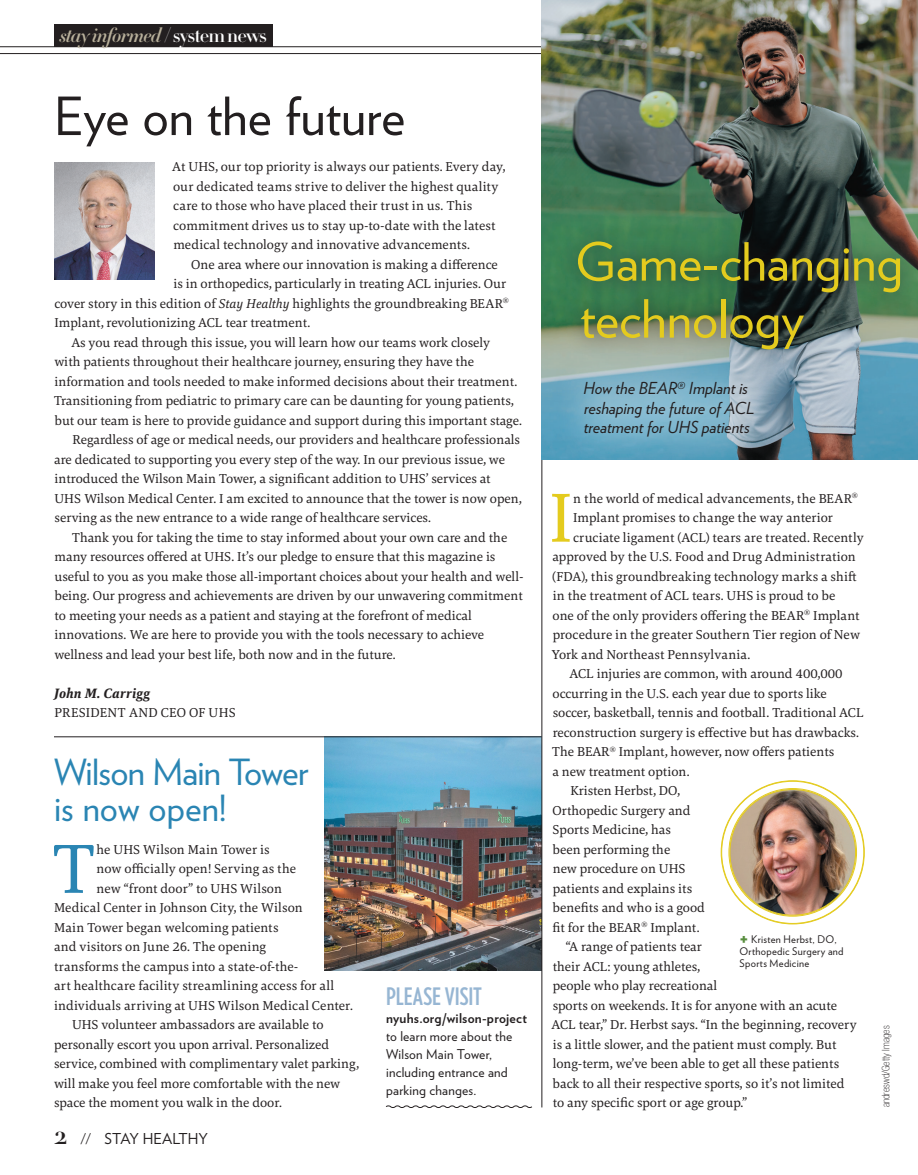
<style>
.page{position:relative;width:918px;height:1175px;background:#fff}
.page>*{position:absolute;margin:0;border:0;box-sizing:border-box;transform-origin:0 0}
.Body_drop_cap_UHS{font:72.75px "Carrara";color:#e4cb1e}
.Body_drop_cap_UHS-2{font:72.75px "Carrara";color:#2a85b3}
.Short_Takes_Head_UHS{font:52.5px/57px "Verlag";letter-spacing:-.005em;color:#e4cb1e}
.Short_Takes_Head_UHS-2{font:52.5px "Verlag";color:#231f20}
.Short_Takes_Sidebar_Head_UHS{font:36px/36px "Verlag";letter-spacing:-.02em;color:#2a85b3}
.CTA_Body_UHS{font:700 24px "Verlag Compressed";letter-spacing:-.005em;color:#97b6d3}
.t1{font:19.95px "Didot HTF B24 Bold Ital";letter-spacing:-.04em;color:#b8b09b}
.Short_Takes_Deck_UHS{font:italic 16.5px/19.5px "Verlag";letter-spacing:-.005em;color:#231f20}
.t2{font:15px "Verlag";color:#231f20}
.Body_no_indent_UHS{font:italic 800 14.25px "Carrara";letter-spacing:.005em;color:#231f20}
.Body_indent_UHS{font:13.5px/19.5px "Carrara";color:#231f20}
.Body_drop_cap_UHS-3{font:13.5px "Carrara";letter-spacing:.01em;color:#231f20}
.Body_no_indent_UHS-2{font:13.5px/19.5px "Carrara";letter-spacing:.01em;color:#231f20}
.CTA_Body_UHS-2{font:13.5px/18px "Verlag";letter-spacing:.015em;color:#231f20}
.Caption_body_UHS{font:10.5px/12px "Verlag";letter-spacing:.025em;color:#231f20}
.caption_body{font:100 condensed 10.5px "Helvetica Neue LT Std";color:#231f20}
.s1{font-family:"Didot HTF B24 Bold";color:#fff}
.s2{font-style:italic}
.s3{font-family:"Didot HTF B24 Bold";font-size:28.5px}
.s4{font-family:"Helvetica Neue LT Std";font-weight:300}
.s5{font-weight:700}
.s6{font-weight:900;font-size:19.5px;color:#588e3e}
</style>
<div class="page">
<hr style="left:0;top:53px;width:918px;height:1px;background:#231f20">
<hr style="left:0;top:46px;width:918px;height:1px;background:#231f20">
<div style="left:54px;top:24px;width:218px;height:23px;background:#231f20"></div>
<img style="left:324px;top:737px;width:218px;height:233px">
<hr style="left:542px;top:47px;width:1px;height:1060px;background:#231f20">
<img style="left:542px;top:0;width:376px;height:459px">
<div style="left:559px;top:222px;width:359px;height:147px;background:#231f20;opacity:.35"></div>
<img style="left:730px;top:789px;width:126px;height:126px;border-radius:63px">
<img style="left:54px;top:162px;width:101px;height:117px">
<hr style="left:54px;top:736px;width:488px;height:1px;background:#231f20">
<div style="left:552px;top:349px;width:231px;height:118px;background:#fff;opacity:.55"></div>
<svg style="left:385px;top:1105px;width:147px;height:3px"></svg>
<h3 class="t1" style="left:59px;top:23px;width:209px">stay informed <span class="s1">/ system news</span></h3>
<p class="Short_Takes_Head_UHS-2" style="left:54px;top:77px;width:353px">Eye on the future</p>
<p class="Body_no_indent_UHS-2" style="left:172px;top:157px;width:335px">At UHS, our top priority is always our patients. Every day, our dedicated teams strive to deliver the highest quality care to those who have placed their trust in us. This commitment drives us to stay up-to-date with the latest medical technology and innovative advancements.</p>
<p class="Body_indent_UHS" style="left:191px;top:254px;width:308px">One area where our innovation is making a difference</p>
<p class="Body_indent_UHS" style="left:173px;top:274px;width:334px">is in orthopedics, particularly in treating ACL injuries. Our</p>
<p class="Body_indent_UHS" style="left:54px;top:293px;width:456px">cover story in this edition of <span class="s2">Stay Healthy</span> highlights the groundbreaking BEAR<sup>®</sup></p>
<p class="Body_indent_UHS" style="left:54px;top:313px;width:258px">Implant, revolutionizing ACL tear treatment.</p>
<p class="Body_indent_UHS" style="left:54px;top:332px;width:470px;text-indent:18px">As you read through this issue, you will learn how our teams work closely<br>with patients throughout their healthcare journey, ensuring they have the information and tools needed to make informed decisions about their treatment.<br>Transitioning from pediatric to primary care can be daunting for young patients, but our team is here to provide guidance and support during this important stage.</p>
<p class="Body_indent_UHS" style="left:54px;top:430px;width:469px;text-indent:18px">Regardless of age or medical needs, our providers and healthcare professionals are dedicated to supporting you every step of the way. In our previous issue, we introduced the Wilson Main Tower, a significant addition to UHS’ services at<br>UHS Wilson Medical Center. I am excited to announce that the tower is now open, serving as the new entrance to a wide range of healthcare services.</p>
<p class="Body_indent_UHS" style="left:54px;top:527px;width:471px;text-indent:17px">Thank you for taking the time to stay informed about your own care and the many resources offered at UHS. It’s our pledge to ensure that this magazine is useful to you as you make those all-important choices about your health and well&shy;being. Our progress and achievements are driven by our unwavering commitment to meeting your needs as a patient and staying at the forefront of medical innovations. We are here to provide you with the tools necessary to achieve wellness and lead your best life, both now and in the future.</p>
<p class="Body_no_indent_UHS" style="left:54px;top:684px;width:97px">John M. Carrigg</p>
<p class="Body_no_indent_UHS-2" style="left:54px;top:703px;width:183px">PRESIDENT AND CEO OF UHS</p>
<p class="Short_Takes_Sidebar_Head_UHS" style="left:54px;top:752px;width:256px">Wilson Main Tower is now open!</p>
<p class="Body_drop_cap_UHS-2" style="left:51px;top:822px;width:47px">T</p>
<p class="Body_drop_cap_UHS-3" style="left:97px;top:840px;width:175px">he UHS Wilson Main Tower is</p>
<p class="Body_drop_cap_UHS-3" style="left:97px;top:860px;width:201px">now officially open! Serving as the</p>
<p class="Body_drop_cap_UHS-3" style="left:97px;top:879px;width:187px">new “front door” to UHS Wilson</p>
<p class="Body_drop_cap_UHS-3" style="left:54px;top:899px;width:250px">Medical Center in Johnson City, the Wilson</p>
<p class="Body_drop_cap_UHS-3" style="left:54px;top:918px;width:226px">Main Tower began welcoming patients</p>
<p class="Body_drop_cap_UHS-3" style="left:54px;top:938px;width:214px">and visitors on June 26. The opening</p>
<p class="Body_drop_cap_UHS-3" style="left:54px;top:957px;width:246px">transforms the campus into a state-of-the-</p>
<p class="Body_drop_cap_UHS-3" style="left:54px;top:977px;width:282px">art healthcare facility streamlining access for all</p>
<p class="Body_drop_cap_UHS-3" style="left:54px;top:996px;width:300px">individuals arriving at UHS Wilson Medical Center.</p>
<p class="Body_indent_UHS" style="left:54px;top:1015px;width:307px;text-indent:18px">UHS volunteer ambassadors are available to personally escort you upon arrival. Personalized service, combined with complimentary valet parking, will make you feel more comfortable with the new space the moment you walk in the door.</p>
<p class="t2" style="left:54px;top:1127px;width:156px"><span class="s3">2</span> <span class="s4">//</span> STAY HEALTHY</p>
<p class="CTA_Body_UHS" style="left:386px;top:979px;width:97px">PLEASE VISIT</p>
<p class="CTA_Body_UHS-2" style="left:386px;top:1008px;width:142px"><span class="s5">nyuhs.org/wilson-project </span>to learn more about the<br>Wilson Main Tower, including entrance and parking changes.</p>
<p class="Short_Takes_Head_UHS" style="left:575px;top:230px;width:329px">Game-changing technology</p>
<p class="Short_Takes_Deck_UHS" style="left:583px;top:378px;width:173px">How the BEAR<sup>®</sup> Implant is reshaping the future of ACL treatment for UHS patients</p>
<p class="Body_drop_cap_UHS" style="left:549px;top:471px;width:25px">I</p>
<p class="Body_drop_cap_UHS-3" style="left:573px;top:489px;width:286px">n the world of medical advancements, the BEAR<sup>®</sup></p>
<p class="Body_drop_cap_UHS-3" style="left:573px;top:509px;width:261px">Implant promises to change the way anterior</p>
<p class="Body_drop_cap_UHS-3" style="left:573px;top:528px;width:292px">cruciate ligament (ACL) tears are treated. Recently</p>
<p class="Body_drop_cap_UHS-3" style="left:552px;top:548px;width:305px">approved by the U.S. Food and Drug Administration</p>
<p class="Body_drop_cap_UHS-3" style="left:552px;top:567px;width:306px">(FDA), this groundbreaking technology marks a shift</p>
<p class="Body_drop_cap_UHS-3" style="left:553px;top:587px;width:284px">in the treatment of ACL tears. UHS is proud to be</p>
<p class="Body_drop_cap_UHS-3" style="left:553px;top:606px;width:308px">one of the only providers offering the BEAR<sup>®</sup> Implant</p>
<p class="Body_drop_cap_UHS-3" style="left:553px;top:626px;width:309px">procedure in the greater Southern Tier region of New</p>
<p class="Body_drop_cap_UHS-3" style="left:552px;top:645px;width:200px">York and Northeast Pennsylvania.</p>
<p class="Body_indent_UHS" style="left:552px;top:664px;width:313px;text-indent:18px">ACL injuries are common, with around 400,000 occurring in the U.S. each year due to sports like soccer, basketball, tennis and football. Traditional ACL reconstruction surgery is effective but has drawbacks.<br>The BEAR<sup>®</sup> Implant, however, now offers patients<br>a new treatment option.</p>
<p class="Body_indent_UHS" style="left:552px;top:781px;width:154px;text-indent:18px">Kristen Herbst, DO,<br>Orthopedic Surgery and<br>Sports Medicine, has<br>been performing the<br>new procedure on UHS patients and explains its benefits and who is a good fit for the BEAR<sup>®</sup> Implant.</p>
<p class="Body_indent_UHS" style="left:551px;top:937px;width:307px;text-indent:14px">“A range of patients tear<br>their ACL: young athletes,<br>people who play recreational<br>sports on weekends. It is for anyone with an acute ACL tear,” Dr. Herbst says. “In the beginning, recovery is a little slower, and the patient must comply. But long-term, we’ve been able to get all these patients back to all their respective sports, so it’s not limited to any specific sport or age group.”</p>
<p class="Caption_body_UHS" style="left:740px;top:932px;width:106px"><span class="s6">+</span> Kristen Herbst, DO,<br>Orthopedic Surgery and<br>Sports Medicine</p>
<p class="caption_body" style="left:880px;top:1107px;width:83px;rotate:-90deg">andreswd/Getty Images</p>
</div>
